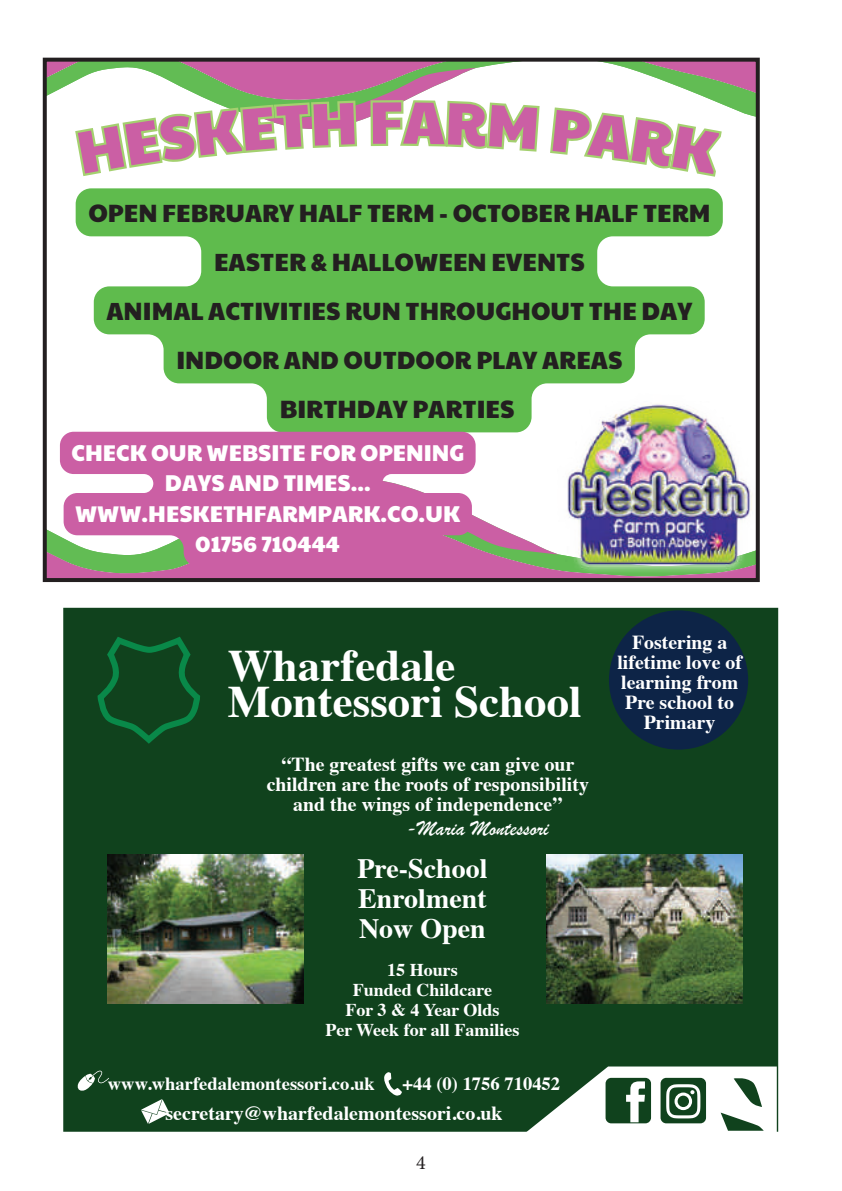
<style>
.page{position:relative;width:842px;height:1191px;background:#fff}
.page>*{position:absolute;margin:0;border:0;box-sizing:border-box;transform-origin:0 0}
.t1{font:60px "Paytone One";color:#cb5fa4}
.t2{font:700 45px/36px "Times";color:#fff}
.t3{font:700 28px/30px "Times";color:#fff;text-align:justify}
.t4{font:24.4px/49px "Paytone One";color:#231f20;text-align:center}
.t5{font:22.4px/30.6px "Paytone One";color:#fff;text-align:center}
.t6{font:22px "Brush Script";color:#fff}
.t7{font:700 20px "Times";color:#fff}
.t8{font:20px "Minion Pro";color:#231f20}
.t9{font:700 19.8px/20px "Times";color:#fff;text-align:center}
.t10{font:700 18.6px "Times";color:#fff}
.t11{font:700 18px/20px "Times";color:#fff;text-align:center}
</style>
<div class="page">
<div style="left:63px;top:608px;width:715px;height:523px;background:#10421d"></div>
<svg style="left:48px;top:517px;width:707px;height:60px;fill:#cb5fa4"></svg>
<img style="left:557px;top:432px;width:198px;height:144px">
<svg style="left:48px;top:63px;width:707px;height:58px"></svg>
<svg style="left:76px;top:188px;width:647px;height:244px;fill:#5fbb4d"></svg>
<svg style="left:60px;top:432px;width:416px;height:134px;background:#cb73a9"></svg>
<div style="left:43px;top:58px;width:717px;height:524px;border:4px solid #231f20"></div>
<div style="left:610px;top:611px;width:137px;height:137px;background:#0d2447;border-radius:50%"></div>
<img style="left:108px;top:854px;width:196px;height:149px">
<img style="left:547px;top:854px;width:196px;height:149px">
<svg style="left:77px;top:1070px;width:32px;height:21px"></svg>
<svg style="left:384px;top:1072px;width:18px;height:24px"></svg>
<svg style="left:141px;top:1099px;width:28px;height:25px"></svg>
<svg style="left:97px;top:636px;width:103px;height:108px"></svg>
<svg style="left:522px;top:1066px;width:255px;height:66px"></svg>
<svg style="left:73px;top:77px;width:286px;height:120px"></svg>
<svg style="left:368px;top:90px;width:174px;height:62px"></svg>
<svg style="left:548px;top:103px;width:176px;height:74px"></svg>
<h1 class="t1" style="left:369px;top:68px;width:36px">F</h1>
<p class="t4" style="left:88px;top:187px;width:624px">OPEN FEBRUARY HALF TERM - OCTOBER HALF TERM<br>EASTER &amp; HALLOWEEN EVENTS<br>ANIMAL ACTIVITIES RUN THROUGHOUT THE DAY<br>INDOOR AND OUTDOOR PLAY AREAS<br>BIRTHDAY PARTIES</p>
<p class="t5" style="left:72px;top:435px;width:394px">CHECK OUR WEBSITE FOR OPENING<br>DAYS AND TIMES...<br>WWW.HESKETHFARMPARK.CO.UK<br>01756 710444</p>
<h2 class="t2" style="left:228px;top:643px;width:355px">Wharfedale<br>Montessori School</h2>
<p class="t9" style="left:267px;top:752px;width:324px">“The greatest gifts we can give our children are the roots of responsibility and the wings of independence”</p>
<p class="t6" style="left:406px;top:813px;width:144px">-Maria Montessori</p>
<h3 class="t3" style="left:357px;top:851px;width:132px">Pre-School Enrolment Now Open</h3>
<p class="t11" style="left:325px;top:957px;width:196px">15 Hours<br>Funded Childcare<br>For 3 &amp; 4 Year Olds<br>Per Week for all Families</p>
<p class="t10" style="left:108px;top:1065px;width:268px">www.wharfedalemontessori.co.uk</p>
<p class="t10" style="left:402px;top:1065px;width:159px">+44 (0) 1756 710452</p>
<p class="t7" style="left:165px;top:1093px;width:339px">secretary@wharfedalemontessori.co.uk</p>
<p class="t8" style="left:416px;top:1148px;width:11px">4</p>
<p class="t9" style="left:617px;top:630px;width:126px">Fostering a lifetime love of learning from<br>Pre school to<br>Primary</p>
</div>
